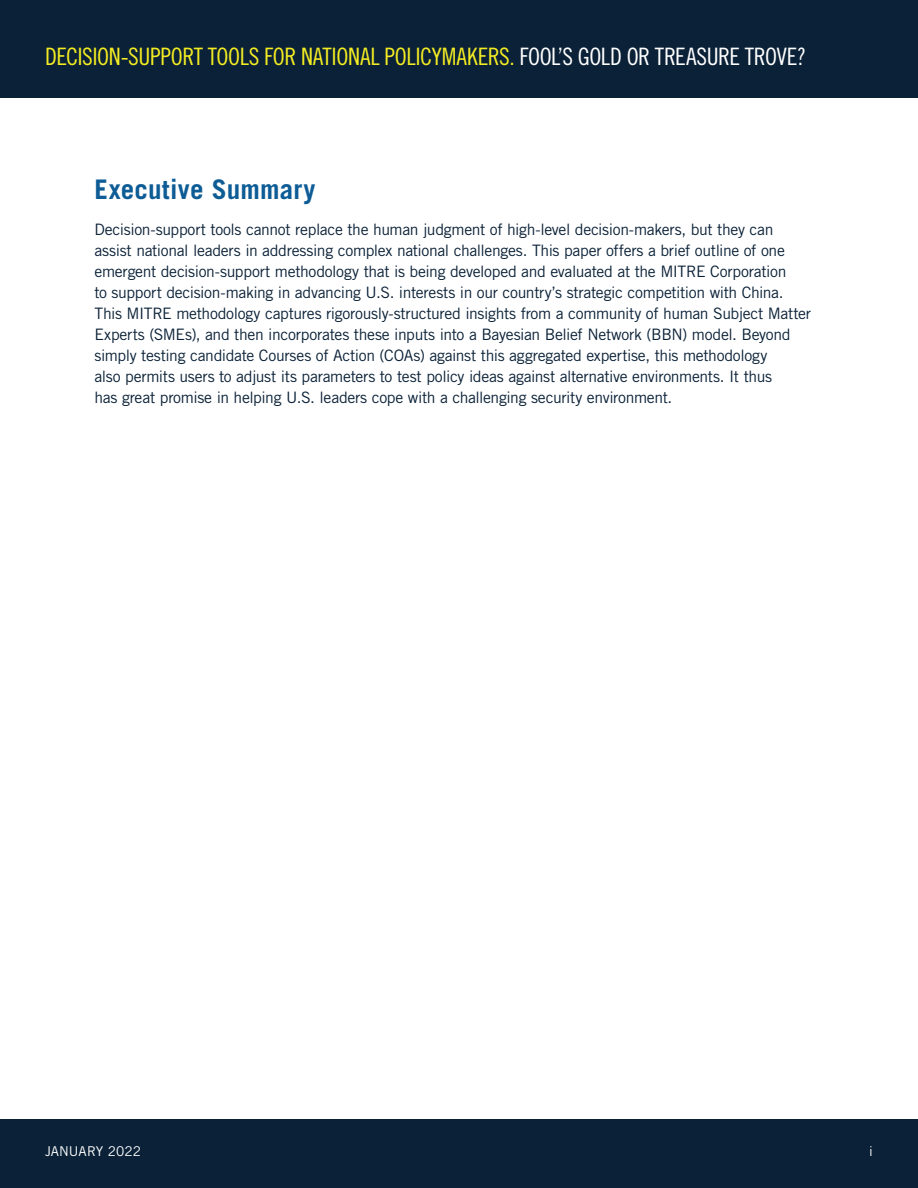
<style>
.page{position:relative;width:918px;height:1188px;background:#fff}
.page>*{position:absolute;margin:0;border:0;box-sizing:border-box;transform-origin:0 0}
.t1{font:700 27px "Trade Gothic LT Pro";letter-spacing:.01em;color:#0d5c96}
.t2{font:24px "Trade Gothic LT Pro Cn 18";letter-spacing:-.015em;color:#f4ec23}
.t3{font:15.75px/21px "Trade Gothic LT Pro";letter-spacing:-.02em;color:#0a2137}
.t4{font:13.5px "Trade Gothic LT Pro";letter-spacing:.005em;color:#fff}
.s1{color:#fff}
</style>
<div class="page">
<div style="left:0;top:1120px;width:918px;height:68px;background:#0a2137"></div>
<div style="left:0;top:0;width:918px;height:97px;background:#0a2137"></div>
<h2 class="t2" style="left:45px;top:43px;width:763px">DECISION-SUPPORT TOOLS FOR NATIONAL POLICYMAKERS. <span class="s1">FOOL’S GOLD OR TREASURE TROVE?</span></h2>
<h1 class="t1" style="left:94px;top:173px;width:223px">Executive Summary</h1>
<p class="t3" style="left:94px;top:219px;width:718px">Decision-support tools cannot replace the human judgment of high-level decision-makers, but they can assist national leaders in addressing complex national challenges. This paper offers a brief outline of one emergent decision-support methodology that is being developed and evaluated at the MITRE Corporation<br>to support decision-making in advancing U.S. interests in our country’s strategic competition with China.<br>This MITRE methodology captures rigorously-structured insights from a community of human Subject Matter Experts (SMEs), and then incorporates these inputs into a Bayesian Belief Network (BBN) model. Beyond simply testing candidate Courses of Action (COAs) against this aggregated expertise, this methodology<br>also permits users to adjust its parameters to test policy ideas against alternative environments. It thus<br>has great promise in helping U.S. leaders cope with a challenging security environment.</p>
<p class="t4" style="left:45px;top:1143px;width:98px">JANUARY 2022</p>
<p class="t4" style="left:869px;top:1143px;width:5px">i</p>
</div>
